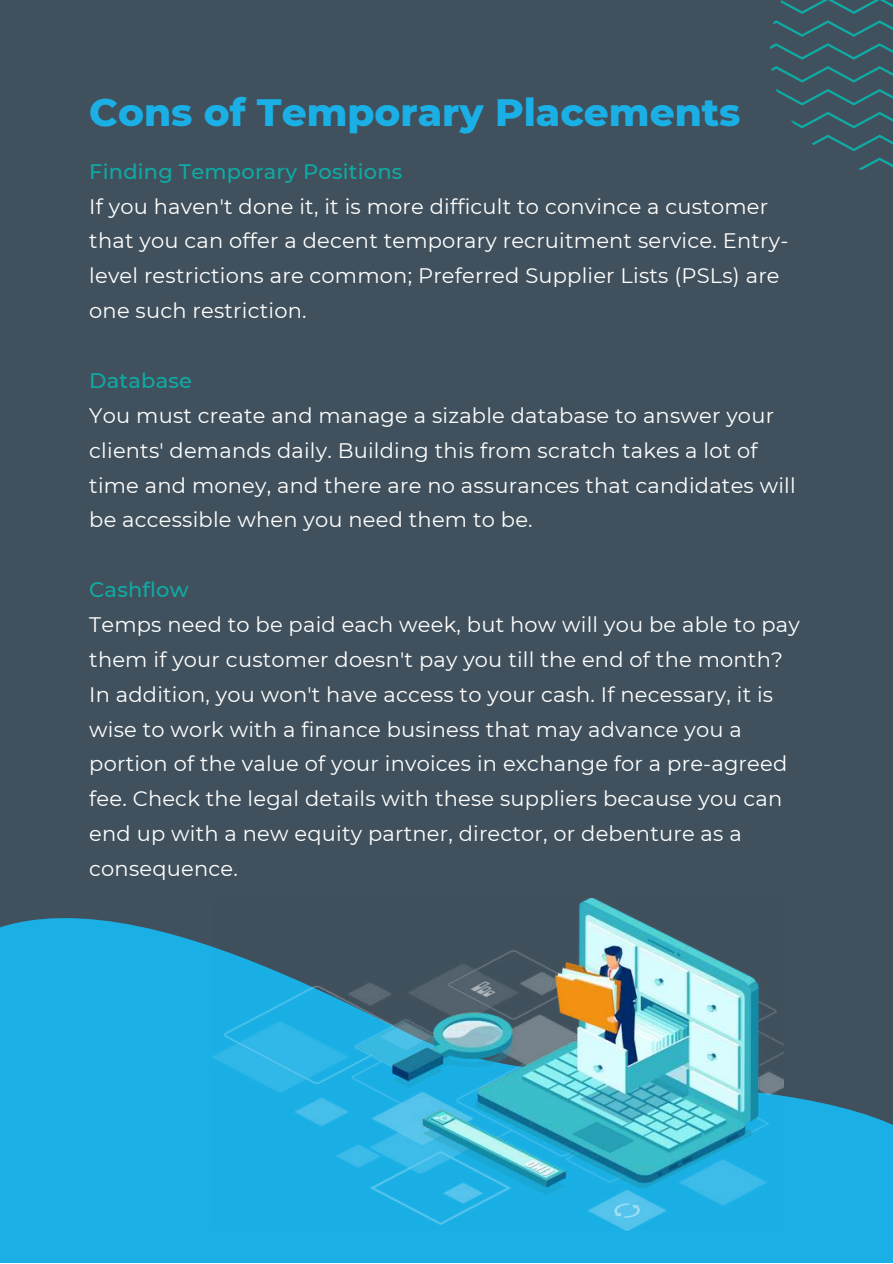
<style>
.page{position:relative;width:893px;height:1264px;background:#fff}
.page>*{position:absolute;margin:0;border:0;box-sizing:border-box;transform-origin:0 0}
.t1{font:800 39px "Montserrat";color:#1ab0e6}
.t2{font:21px/34.8px "Montserrat";letter-spacing:.01em;color:#fff}
.t3{font:500 21px "Montserrat";letter-spacing:.01em;color:#0faaa4}
</style>
<div class="page">
<div style="left:0;top:0;width:892px;height:1262px;background:#40515d"></div>
<svg style="left:771px;top:66px;width:121px;height:17px"></svg>
<svg style="left:812px;top:135px;width:80px;height:16px"></svg>
<svg style="left:858px;top:157px;width:34px;height:13px"></svg>
<svg style="left:770px;top:43px;width:122px;height:17px"></svg>
<svg style="left:791px;top:112px;width:101px;height:16px"></svg>
<svg style="left:780px;top:0;width:112px;height:14px"></svg>
<svg style="left:773px;top:20px;width:119px;height:17px"></svg>
<svg style="left:776px;top:89px;width:116px;height:16px"></svg>
<svg style="left:0;top:918px;width:892px;height:344px;fill:#1ab0e6"></svg>
<img style="left:212px;top:898px;width:571px;height:332px">
<h1 class="t1" style="left:89px;top:83px;width:652px">Cons of Temporary Placements</h1>
<p class="t3" style="left:89px;top:157px;width:314px">Finding Temporary Positions</p>
<p class="t2" style="left:89px;top:188px;width:700px">If you haven't done it, it is more difficult to convince a customer that you can offer a decent temporary recruitment service. Entry&shy;level restrictions are common; Preferred Supplier Lists (PSLs) are one such restriction.</p>
<p class="t3" style="left:89px;top:366px;width:104px">Database</p>
<p class="t2" style="left:89px;top:397px;width:708px">You must create and manage a sizable database to answer your clients' demands daily. Building this from scratch takes a lot of time and money, and there are no assurances that candidates will be accessible when you need them to be.</p>
<p class="t3" style="left:89px;top:575px;width:101px">Cashflow</p>
<p class="t2" style="left:89px;top:606px;width:712px">Temps need to be paid each week, but how will you be able to pay them if your customer doesn't pay you till the end of the month?<br>In addition, you won't have access to your cash. If necessary, it is wise to work with a finance business that may advance you a portion of the value of your invoices in exchange for a pre-agreed fee. Check the legal details with these suppliers because you can end up with a new equity partner, director, or debenture as a consequence.</p>
</div>
